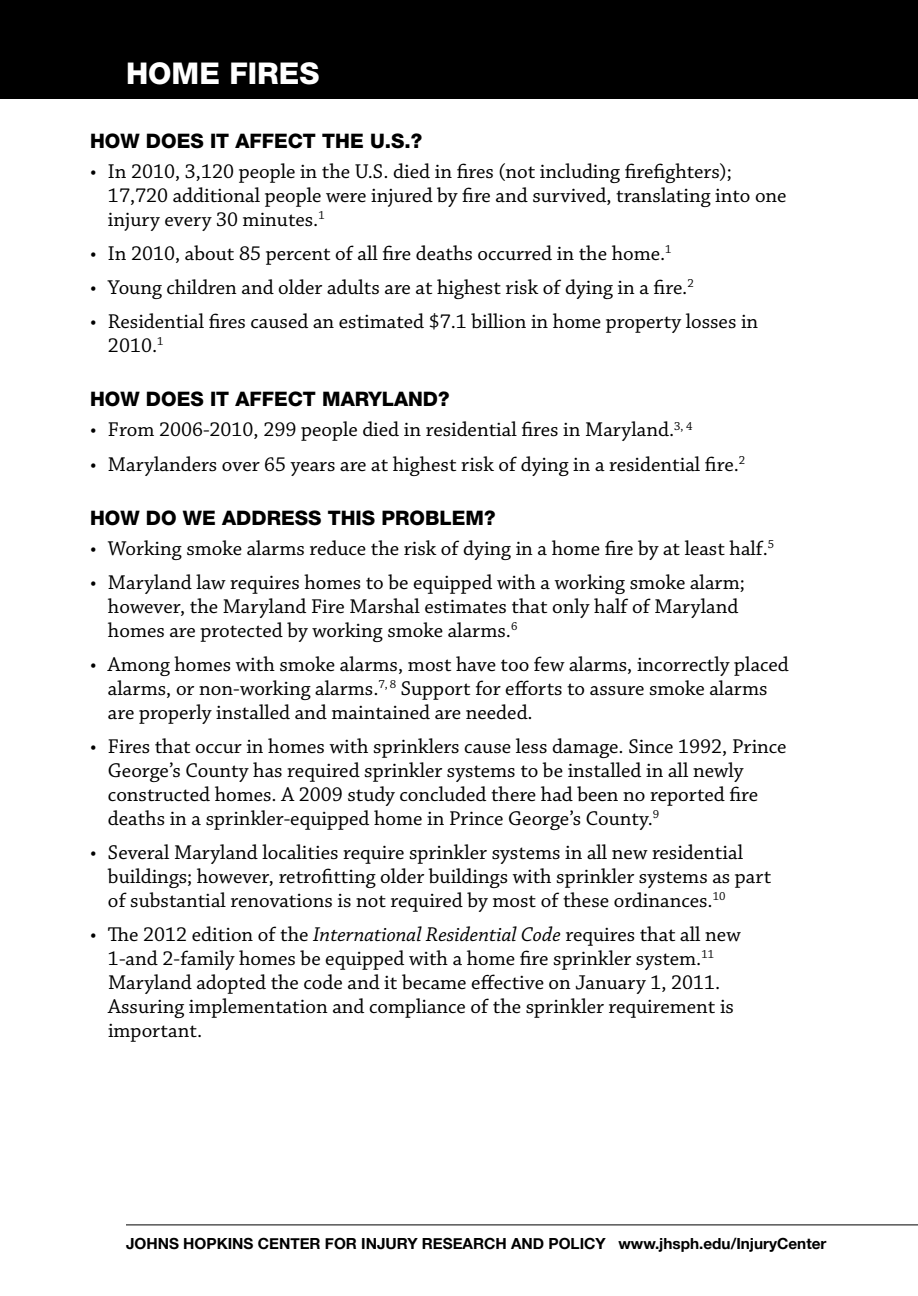
<style>
.page{position:relative;width:918px;height:1296px;background:#fff}
.page>*{position:absolute;margin:0;border:0;box-sizing:border-box;transform-origin:0 0}
.t1{font:800 30px "Helvetica Neue";color:#fff}
.t2{font:21px/24px "Chaparral Pro";color:#000}
.t3{font:800 20px "Helvetica Neue";color:#000}
.t4{font:700 15.4px "Helvetica Neue";color:#000}
.s1{font-style:italic}
</style>
<div class="page">
<hr style="left:126px;top:1225px;width:792px;height:1px;background:#000">
<div style="left:0;top:0;width:918px;height:98px;background:#000"></div>
<h1 class="t1" style="left:126px;top:56px;width:195px">HOME FIRES</h1>
<p class="t3" style="left:90px;top:129px;width:334px">HOW DOES IT AFFECT THE U.S.?</p>
<p class="t2" style="left:108px;top:160px;width:680px;text-indent:-18px">• In 2010, 3,120 people in the U.S. died in fires (not including firefighters);<br>17,720 additional people were injured by fire and survived, translating into one injury every 30 minutes.<sup>1</sup></p>
<p class="t2" style="left:90px;top:242px;width:583px">• In 2010, about 85 percent of all fire deaths occurred in the home.<sup>1</sup></p>
<p class="t2" style="left:90px;top:277px;width:605px">• Young children and older adults are at highest risk of dying in a fire.<sup>2</sup></p>
<p class="t2" style="left:108px;top:311px;width:652px;text-indent:-18px">• Residential fires caused an estimated $7.1 billion in home property losses in<br>2010.<sup>1</sup></p>
<p class="t3" style="left:90px;top:387px;width:361px">HOW DOES IT AFFECT MARYLAND?</p>
<p class="t2" style="left:90px;top:419px;width:604px">• From 2006-2010, 299 people died in residential fires in Maryland.<sup>3,</sup> <sup>4</sup></p>
<p class="t2" style="left:90px;top:453px;width:657px">• Marylanders over 65 years are at highest risk of dying in a residential fire.<sup>2</sup></p>
<p class="t3" style="left:90px;top:506px;width:407px">HOW DO WE ADDRESS THIS PROBLEM?</p>
<p class="t2" style="left:90px;top:537px;width:686px">• Working smoke alarms reduce the risk of dying in a home fire by at least half.<sup>5</sup></p>
<p class="t2" style="left:108px;top:571px;width:638px;text-indent:-18px">• Maryland law requires homes to be equipped with a working smoke alarm; however, the Maryland Fire Marshal estimates that only half of Maryland homes are protected by working smoke alarms.<sup>6</sup></p>
<p class="t2" style="left:108px;top:653px;width:682px;text-indent:-18px">• Among homes with smoke alarms, most have too few alarms, incorrectly placed alarms, or non-working alarms.<sup>7,</sup> <sup>8</sup> Support for efforts to assure smoke alarms are properly installed and maintained are needed.</p>
<p class="t2" style="left:108px;top:735px;width:680px;text-indent:-18px">• Fires that occur in homes with sprinklers cause less damage. Since 1992, Prince George’s County has required sprinkler systems to be installed in all newly constructed homes. A 2009 study concluded there had been no reported fire deaths in a sprinkler-equipped home in Prince George’s County.<sup>9</sup></p>
<p class="t2" style="left:108px;top:841px;width:665px;text-indent:-18px">• Several Maryland localities require sprinkler systems in all new residential buildings; however, retrofitting older buildings with sprinkler systems as part of substantial renovations is not required by most of these ordinances.<sup>10</sup></p>
<p class="t2" style="left:108px;top:923px;width:634px;text-indent:-18px">• The 2012 edition of the <span class="s1">International Residential Code</span> requires that all new 1-and 2-family homes be equipped with a home fire sprinkler system.<sup>11<br></sup>Maryland adopted the code and it became effective on January 1, 2011.<br>Assuring implementation and compliance of the sprinkler requirement is important.</p>
<p class="t4" style="left:126px;top:1234px;width:702px">JOHNS HOPKINS CENTER FOR INJ URY RESEARCH AND POLICY WWW.JHSPH.EDU/INJURYCENTER</p>
</div>
